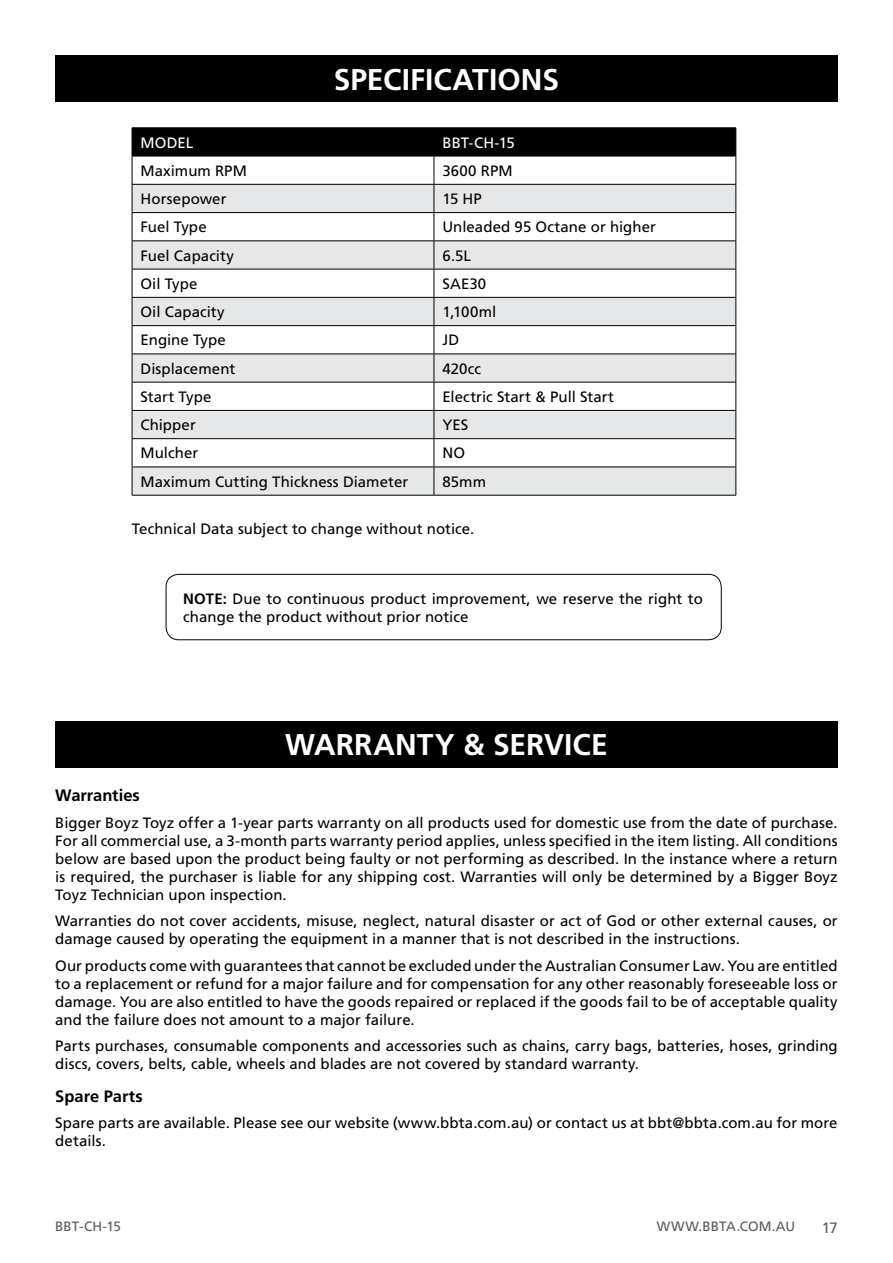
<style>
.page{position:relative;width:893px;height:1263px;background:#fff}
.page>*{position:absolute;margin:0;border:0;box-sizing:border-box;transform-origin:0 0}
.t1{font:700 30px "Frutiger LT Std";color:#fff}
.t2{font:700 16.5px "Frutiger LT Std";color:#000}
.t3{font:15px/18px "Frutiger LT Std";letter-spacing:.005em;color:#000}
.t4{font:15px "Frutiger LT Std";letter-spacing:.005em;color:#fff}
.t5{font:15px "Frutiger LT Std";color:#58595b}
.t6{font:13.5px "Frutiger LT Std";letter-spacing:.005em;color:#58595b}
.s1{font-weight:700}
</style>
<div class="page">
<div style="left:55px;top:55px;width:783px;height:47px;background:#000"></div>
<hr style="left:132px;top:495px;width:302px;height:1px;background:#000">
<hr style="left:434px;top:495px;width:302px;height:1px;background:#000">
<svg style="left:132px;top:128px;width:605px;height:367px"></svg>
<div style="left:55px;top:721px;width:783px;height:46px;background:#000"></div>
<div style="left:166px;top:574px;width:555px;height:66px;border:1px solid #000;border-radius:13px"></div>
<h1 class="t1" style="left:334px;top:62px;width:227px">SPECIFICATIONS</h1>
<p class="t4" style="left:141px;top:134px;width:54px">MODEL</p>
<p class="t4" style="left:442px;top:134px;width:74px">BBT-CH-15</p>
<p class="t3" style="left:141px;top:162px;width:108px">Maximum RPM</p>
<p class="t3" style="left:442px;top:162px;width:72px">3600 RPM</p>
<p class="t3" style="left:141px;top:190px;width:88px">Horsepower</p>
<p class="t3" style="left:442px;top:190px;width:41px">15 HP</p>
<p class="t3" style="left:141px;top:218px;width:68px">Fuel Type</p>
<p class="t3" style="left:442px;top:218px;width:215px">Unleaded 95 Octane or higher</p>
<p class="t3" style="left:141px;top:246px;width:95px">Fuel Capacity</p>
<p class="t3" style="left:442px;top:246px;width:30px">6.5L</p>
<p class="t3" style="left:141px;top:275px;width:58px">Oil Type</p>
<p class="t3" style="left:442px;top:275px;width:45px">SAE30</p>
<p class="t3" style="left:141px;top:303px;width:86px">Oil Capacity</p>
<p class="t3" style="left:442px;top:303px;width:55px">1,100ml</p>
<p class="t3" style="left:141px;top:331px;width:87px">Engine Type</p>
<p class="t3" style="left:442px;top:331px;width:18px">JD</p>
<p class="t3" style="left:141px;top:359px;width:96px">Displacement</p>
<p class="t3" style="left:442px;top:359px;width:40px">420cc</p>
<p class="t3" style="left:141px;top:388px;width:72px">Start Type</p>
<p class="t3" style="left:442px;top:388px;width:173px">Electric Start &amp; Pull Start</p>
<p class="t3" style="left:141px;top:416px;width:57px">Chipper</p>
<p class="t3" style="left:442px;top:416px;width:27px">YES</p>
<p class="t3" style="left:141px;top:444px;width:59px">Mulcher</p>
<p class="t3" style="left:442px;top:444px;width:24px">NO</p>
<p class="t3" style="left:141px;top:473px;width:269px">Maximum Cutting Thickness Diameter</p>
<p class="t3" style="left:442px;top:473px;width:45px">85mm</p>
<p class="t3" style="left:132px;top:520px;width:344px">Technical Data subject to change without notice.</p>
<p class="t3" style="left:183px;top:589px;width:521px"><span class="s1">NOTE:</span> Due to continuous product improvement, we reserve the right to change the product without prior notice</p>
<h1 class="t1" style="left:285px;top:727px;width:324px">WARRANTY &amp; SERVICE</h1>
<p class="t2" style="left:55px;top:786px;width:86px">Warranties</p>
<p class="t3" style="left:55px;top:813px;width:784px;text-align:justify">Bigger Boyz Toyz offer a 1-year parts warranty on all products used for domestic use from the date of purchase.<br>For all commercial use, a 3-month parts warranty period applies, unless specified in the item listing. All conditions below are based upon the product being faulty or not performing as described. In the instance where a return is required, the purchaser is liable for any shipping cost. Warranties will only be determined by a Bigger Boyz Toyz Technician upon inspection.</p>
<p class="t3" style="left:55px;top:912px;width:784px">Warranties do not cover accidents, misuse, neglect, natural disaster or act of God or other external causes, or damage caused by operating the equipment in a manner that is not described in the instructions.</p>
<p class="t3" style="left:55px;top:956px;width:784px;text-align:justify">Our products come with guarantees that cannot be excluded under the Australian Consumer Law. You are entitled to a replacement or refund for a major failure and for compensation for any other reasonably foreseeable loss or damage. You are also entitled to have the goods repaired or replaced if the goods fail to be of acceptable quality and the failure does not amount to a major failure.</p>
<p class="t3" style="left:55px;top:1037px;width:784px">Parts purchases, consumable components and accessories such as chains, carry bags, batteries, hoses, grinding discs, covers, belts, cable, wheels and blades are not covered by standard warranty.</p>
<p class="t2" style="left:55px;top:1086px;width:89px">Spare Parts</p>
<p class="t3" style="left:55px;top:1114px;width:784px">Spare parts are available. Please see our website (www.bbta.com.au) or contact us at bbt@bbta.com.au for more details.</p>
<p class="t6" style="left:55px;top:1219px;width:67px">BBT-CH-15</p>
<p class="t6" style="left:657px;top:1219px;width:140px">WWW.BBTA.COM.AU</p>
<p class="t5" style="left:822px;top:1218px;width:17px">17</p>
</div>
